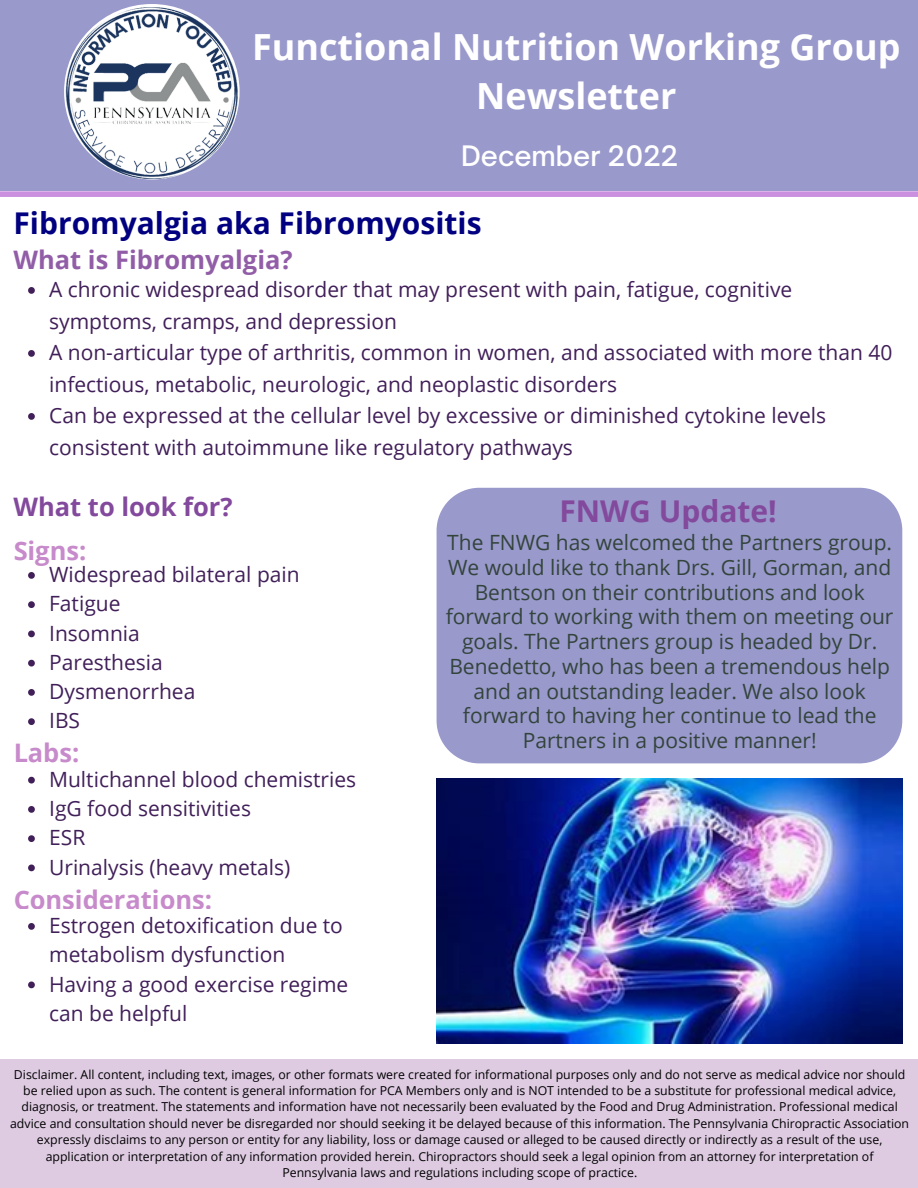
<style>
.page{position:relative;width:918px;height:1188px;background:#fff}
.page>*{position:absolute;margin:0;border:0;box-sizing:border-box;transform-origin:0 0}
.t1{font:700 36px/49.3px "Open Sans";color:#fff;text-align:center}
.t2{font:700 30px "Open Sans";color:#000080}
.t3{font:700 30px "Open Sans";color:#83499c}
.t4{font:500 27px "Open Sauce One";color:#fff}
.t5{font:700 25.5px "Open Sans";color:#83499c}
.t6{font:700 25.5px "Open Sans";color:#c07bc4}
.t7{font:21px/29.2px "Open Sans";color:#411f59}
.t8{font:21px/24.8px "Open Sans";color:#33443c;text-align:center}
.t9{font:12.3px/16.4px "Open Sans";color:#000;text-align:center}
</style>
<div class="page">
<div style="left:0;top:1059px;width:918px;height:129px;background:#dbc6e0"></div>
<div style="left:0;top:0;width:918px;height:191px;background:#99c"></div>
<div style="left:0;top:191px;width:918px;height:6px;background:#ca90df"></div>
<img style="left:64px;top:4px;width:176px;height:176px">
<img style="left:437px;top:779px;width:465px;height:264px">
<div style="left:437px;top:488px;width:465px;height:275px;background:#99c"></div>
<svg style="left:28px;top:287px;width:7px;height:7px"></svg>
<svg style="left:28px;top:350px;width:7px;height:7px"></svg>
<svg style="left:28px;top:413px;width:7px;height:7px"></svg>
<svg style="left:28px;top:572px;width:7px;height:7px"></svg>
<svg style="left:28px;top:601px;width:7px;height:7px"></svg>
<svg style="left:28px;top:631px;width:7px;height:6px"></svg>
<svg style="left:28px;top:660px;width:7px;height:7px"></svg>
<svg style="left:28px;top:689px;width:7px;height:7px"></svg>
<svg style="left:28px;top:718px;width:7px;height:7px"></svg>
<svg style="left:28px;top:777px;width:7px;height:7px"></svg>
<svg style="left:28px;top:806px;width:7px;height:7px"></svg>
<svg style="left:28px;top:835px;width:7px;height:7px"></svg>
<svg style="left:28px;top:865px;width:7px;height:6px"></svg>
<svg style="left:28px;top:923px;width:7px;height:7px"></svg>
<svg style="left:28px;top:982px;width:7px;height:6px"></svg>
<h1 class="t1" style="left:252px;top:21px;width:650px">Functional Nutrition Working Group<br>Newsletter</h1>
<h3 class="t4" style="left:461px;top:139px;width:219px">December 2022</h3>
<h2 class="t2" style="left:13px;top:202px;width:470px">Fibromyalgia aka Fibromyositis</h2>
<h3 class="t5" style="left:13px;top:242px;width:281px">What is Fibromyalgia?</h3>
<p class="t7" style="left:49px;top:273px;width:845px;line-height:31.5px">A chronic widespread disorder that may present with pain, fatigue, cognitive symptoms, cramps, and depression<br>A non-articular type of arthritis, common in women, and associated with more than 40 infectious, metabolic, neurologic, and neoplastic disorders<br>Can be expressed at the cellular level by excessive or diminished cytokine levels consistent with autoimmune like regulatory pathways</p>
<h3 class="t5" style="left:13px;top:489px;width:221px">What to look for?</h3>
<h3 class="t6" style="left:13px;top:532px;width:74px">Signs:</h3>
<h3 class="t7" style="left:49px;top:559px;width:252px">Widespread bilateral pain<br>Fatigue<br>Insomnia<br>Paresthesia<br>Dysmenorrhea<br>IBS</h3>
<h3 class="t6" style="left:13px;top:735px;width:67px">Labs:</h3>
<h3 class="t7" style="left:49px;top:764px;width:309px">Multichannel blood chemistries<br>IgG food sensitivities<br>ESR<br>Urinalysis (heavy metals)</h3>
<h3 class="t7" style="left:49px;top:910px;width:301px">Estrogen detoxification due to metabolism dysfunction<br>Having a good exercise regime can be helpful</h3>
<h3 class="t6" style="left:13px;top:881px;width:200px">Considerations:</h3>
<h2 class="t3" style="left:559px;top:490px;width:219px">FNWG Update!</h2>
<p class="t8" style="left:446px;top:529px;width:449px">The FNWG has welcomed the Partners group.<br>We would like to thank Drs. Gill, Gorman, and Bentson on their contributions and look forward to working with them on meeting our goals. The Partners group is headed by Dr.<br>Benedetto, who has been a tremendous help and an outstanding leader. We also look forward to having her continue to lead the Partners in a positive manner!</p>
<p class="t9" style="left:10px;top:1066px;width:900px">Disclaimer. All content, including text, images, or other formats were created for informational purposes only and do not serve as medical advice nor should be relied upon as such. The content is general information for PCA Members only and is NOT intended to be a substitute for professional medical advice, diagnosis, or treatment. The statements and information have not necessarily been evaluated by the Food and Drug Administration. Professional medical advice and consultation should never be disregarded nor should seeking it be delayed because of this information. The Pennsylvania Chiropractic Association expressly disclaims to any person or entity for any liability, loss or damage caused or alleged to be caused directly or indirectly as a result of the use, application or interpretation of any information provided herein. Chiropractors should seek a legal opinion from an attorney for interpretation of Pennsylvania laws and regulations including scope of practice.</p>
</div>
